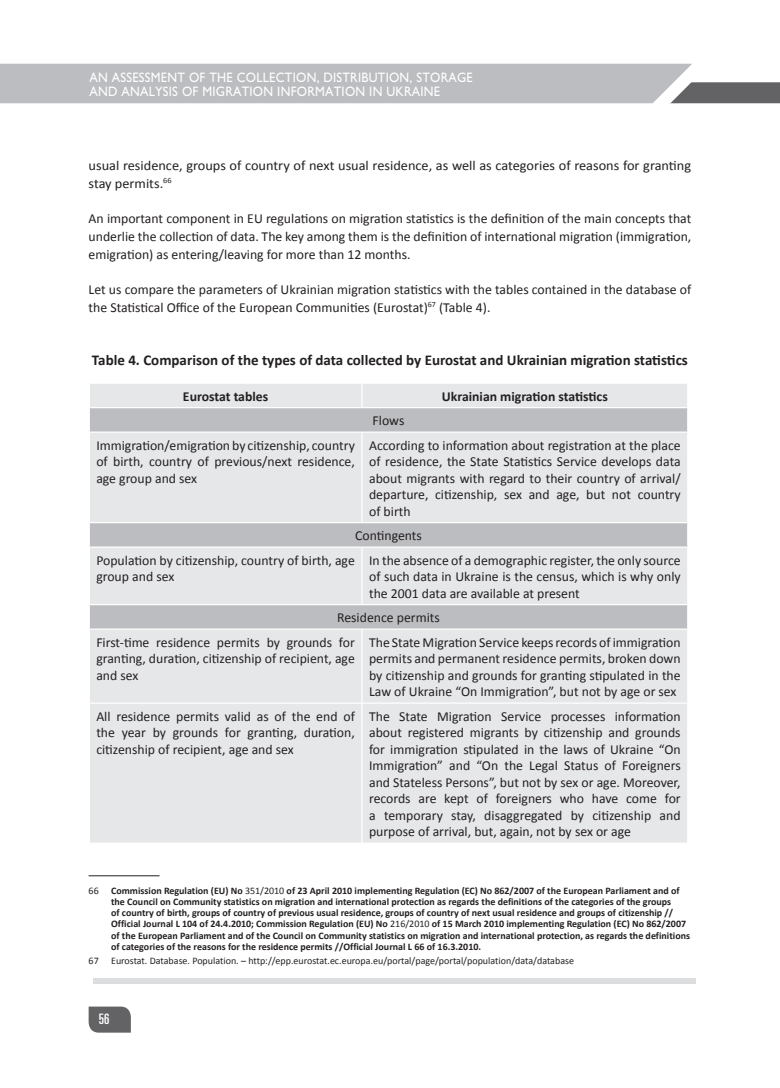
<style>
.page{position:relative;width:780px;height:1088px;background:#fff}
.page>*{position:absolute;margin:0;border:0;box-sizing:border-box;transform-origin:0 0}
.t1{font:700 15px "Calibri";color:#231f20}
.t2{font:ultra-condensed 14.38px "Partner";color:#fff}
.t3{font:13.75px/16.5px "Calibri";color:#231f20;text-align:justify}
.t4{font:13.75px/17.8px "Calibri";color:#231f20;scale:1.04 1}
.t5{font:13.75px/13.8px "Gill Sans C";letter-spacing:.02em;color:#fff;scale:.91 1}
.t6{font:700 13.75px "Calibri";color:#231f20}
.t7{font:700 10px/11.2px "Calibri";color:#231f20}
.t8{font:10px "Calibri";color:#231f20}
.s1{font-weight:400}
</style>
<div class="page">
<svg style="left:0;top:64px;width:780px;height:40px;background:#bbbcbf"></svg>
<svg style="left:89px;top:1006px;width:42px;height:26px"></svg>
<div style="left:93px;top:979px;width:603px;height:5px;background:#dcdddf"></div>
<div style="left:90px;top:384px;width:597px;height:458px;background:#e6e7e9"></div>
<svg style="left:90px;top:408px;width:597px;height:220px;background:#d8d9dc"></svg>
<svg style="left:361px;top:384px;width:1px;height:23px"></svg>
<hr style="left:89px;top:407px;width:273px;height:1px;background:#fff">
<hr style="left:362px;top:407px;width:326px;height:1px;background:#fff">
<hr style="left:89px;top:431px;width:273px;height:2px;background:#fff">
<hr style="left:362px;top:431px;width:326px;height:2px;background:#fff">
<hr style="left:361px;top:433px;width:1px;height:89px;background:#fff">
<hr style="left:361px;top:548px;width:1px;height:56px;background:#fff">
<hr style="left:361px;top:630px;width:1px;height:72px;background:#fff">
<hr style="left:89px;top:702px;width:273px;height:2px;background:#fff">
<hr style="left:362px;top:702px;width:326px;height:2px;background:#fff">
<hr style="left:361px;top:704px;width:1px;height:138px;background:#fff">
<hr style="left:89px;top:522px;width:273px;height:1px;background:#fff">
<hr style="left:362px;top:522px;width:326px;height:1px;background:#fff">
<hr style="left:89px;top:546px;width:273px;height:2px;background:#fff">
<hr style="left:362px;top:546px;width:326px;height:2px;background:#fff">
<hr style="left:89px;top:604px;width:273px;height:1px;background:#fff">
<hr style="left:362px;top:604px;width:326px;height:1px;background:#fff">
<hr style="left:89px;top:628px;width:273px;height:2px;background:#fff">
<hr style="left:362px;top:628px;width:326px;height:2px;background:#fff">
<hr style="left:89px;top:875px;width:70px;height:1px;background:#231f20">
<p class="t5" style="left:89px;top:70px;width:423px">AN ASSESSMENT OF THE COLLECTION, DISTRIBUTION, STORAGE<br>AND ANALYSIS OF MIGRATION INFORMATION IN UKRAINE</p>
<p class="t4" style="left:89px;top:157px;width:581px">usual residence, groups of country of next usual residence, as well as categories of reasons for granting stay permits.<sup>66</sup></p>
<p class="t3" style="left:89px;top:210px;width:604px;line-height:17.8px">An important component in EU regulations on migration statistics is the definition of the main concepts that underlie the collection of data. The key among them is the definition of international migration (immigration, emigration) as entering/leaving for more than 12 months.</p>
<p class="t3" style="left:89px;top:281px;width:604px;line-height:17.8px">Let us compare the parameters of Ukrainian migration statistics with the tables contained in the database of the Statistical Office of the European Communities (Eurostat)<sup>67</sup> (Table 4).</p>
<p class="t1" style="left:92px;top:350px;width:597px">Table 4. Comparison of the types of data collected by Eurostat and Ukrainian migration statistics</p>
<p class="t6" style="left:183px;top:387px;width:87px">Eurostat tables</p>
<p class="t6" style="left:442px;top:387px;width:167px">Ukrainian migration statistics</p>
<p class="t3" style="left:372px;top:412px;width:33px">Flows</p>
<p class="t3" style="left:96px;top:437px;width:260px">Immigration/emigration by citizenship, country of birth, country of previous/next residence, age group and sex</p>
<p class="t3" style="left:369px;top:437px;width:313px">According to information about registration at the place of residence, the State Statistics Service develops data about migrants with regard to their country of arrival/ departure, citizenship, sex and age, but not country of birth</p>
<p class="t3" style="left:355px;top:527px;width:68px">Contingents</p>
<p class="t3" style="left:96px;top:552px;width:260px">Population by citizenship, country of birth, age group and sex</p>
<p class="t3" style="left:369px;top:552px;width:313px">In the absence of a demographic register, the only source of such data in Ukraine is the census, which is why only the 2001 data are available at present</p>
<p class="t3" style="left:96px;top:605px;width:345px;line-height:24.5px;text-indent:241px">Residence permits<br>First-time residence permits by grounds for</p>
<p class="t3" style="left:96px;top:650px;width:260px">granting, duration, citizenship of recipient, age and sex</p>
<p class="t3" style="left:369px;top:634px;width:313px">The State Migration Service keeps records of immigration permits and permanent residence permits, broken down by citizenship and grounds for granting stipulated in the Law of Ukraine “On Immigration”, but not by age or sex</p>
<p class="t3" style="left:96px;top:708px;width:260px">All residence permits valid as of the end of the year by grounds for granting, duration, citizenship of recipient, age and sex</p>
<p class="t3" style="left:369px;top:708px;width:313px">The State Migration Service processes information about registered migrants by citizenship and grounds for immigration stipulated in the laws of Ukraine “On Immigration” and “On the Legal Status of Foreigners and Stateless Persons”, but not by sex or age. Moreover, records are kept of foreigners who have come for a temporary stay, disaggregated by citizenship and purpose of arrival, but, again, not by sex or age</p>
<p class="t7" style="left:111px;top:884px;width:580px;text-indent:-22px"><span class="s1">66</span> Commission Regulation (EU) No <span class="s1">351/2010</span> of 23 April 2010 implementing Regulation (EC) No 862/2007 of the European Parliament and of the Council on Community statistics on migration and international protection as regards the definitions of the categories of the groups<br>of country of birth, groups of country of previous usual residence, groups of country of next usual residence and groups of citizenship // Official Journal L 104 of 24.4.2010; Commission Regulation (EU) No <span class="s1">216/2010</span> of 15 March 2010 implementing Regulation (EC) No 862/2007 of the European Parliament and of the Council on Community statistics on migration and international protection, as regards the definitions of categories of the reasons for the residence permits //Official Journal L 66 of 16.3.2010.</p>
<p class="t8" style="left:89px;top:954px;width:487px">67 Eurostat. Database. Population. – http://epp.eurostat.ec.europa.eu/portal/page/portal/population/data/database</p>
<p class="t2" style="left:99px;top:1011px;width:12px">56</p>
</div>
